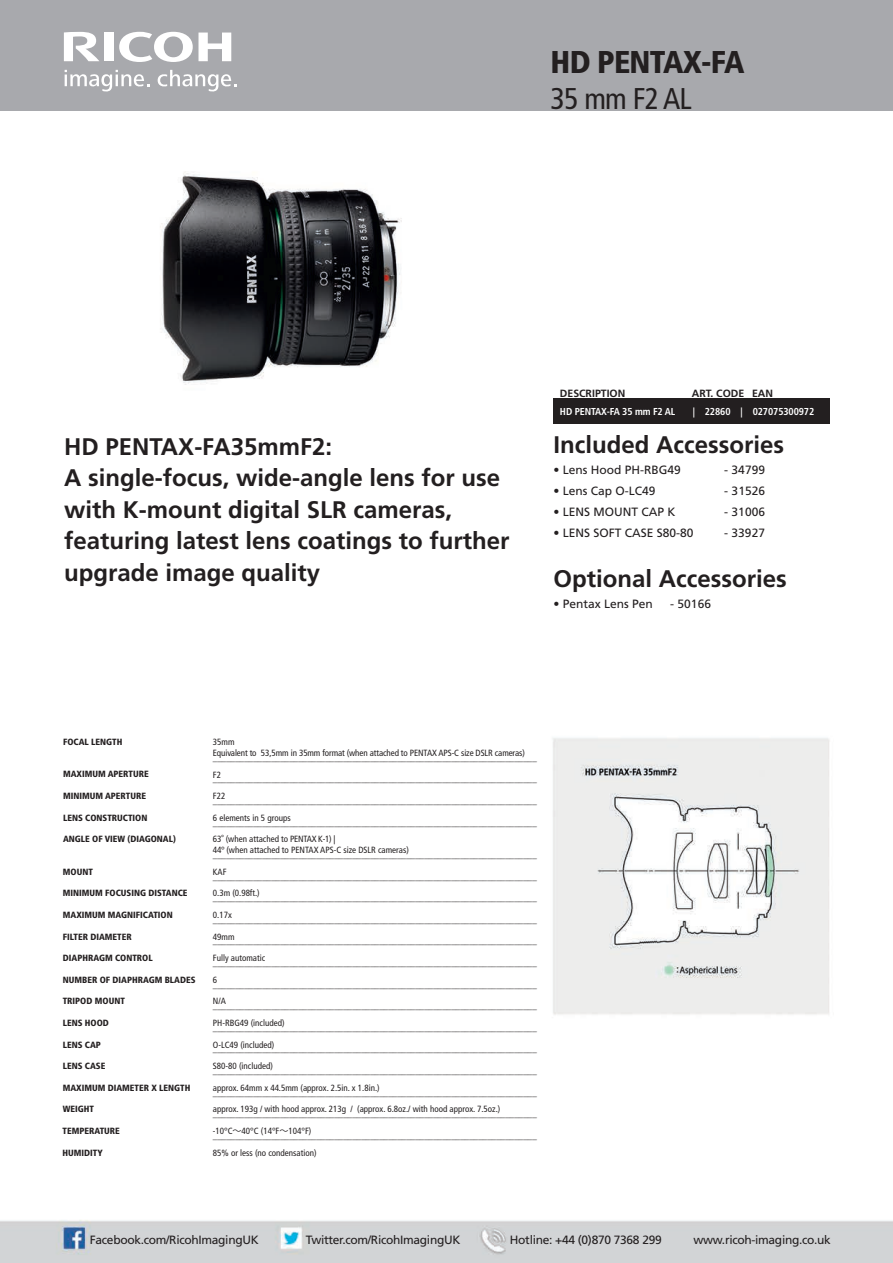
<style>
.page{position:relative;width:893px;height:1263px;background:#fff}
.page>*{position:absolute;margin:0;border:0;box-sizing:border-box;transform-origin:0 0}
.t1{font:900 condensed 31.5px "Frutiger LT Std";letter-spacing:-.025em;color:#231f20}
.t2{font:condensed 30px "Frutiger LT Std";letter-spacing:-.025em;color:#231f20}
.t3{font:700 24px/31.5px "Frutiger LT Std";color:#231f20}
.t4{font:12px "Frutiger LT Std";letter-spacing:-.025em;color:#231f20}
.t5{font:12px "Frutiger LT Std";color:#231f20}
.t6{font:700 10.5px "Frutiger LT Std";color:#231f20}
.t7{font:700 condensed 10.05px "Frutiger LT Std";letter-spacing:-.01em;color:#fff}
.t8{font:condensed 9px/16.8px "Frutiger LT Std";color:#231f20}
.t9{font:900 condensed 9px "Frutiger LT Std";color:#231f20}
.s1{font-family:"Koz Go Pr 6 N";font-stretch:normal}
</style>
<div class="page">
<img style="left:0;top:171px;width:893px;height:1092px">
<div style="left:553px;top:398px;width:276px;height:25px;background:#231f20"></div>
<div style="left:0;top:0;width:893px;height:111px;background:#a8a9ad"></div>
<svg style="left:119px;top:32px;width:112px;height:30px"></svg>
<div style="left:104px;top:33px;width:10px;height:28px;background:#fff"></div>
<svg style="left:64px;top:32px;width:35px;height:29px"></svg>
<svg style="left:65px;top:70px;width:84px;height:22px"></svg>
<svg style="left:158px;top:70px;width:79px;height:22px"></svg>
<h1 class="t1" style="left:551px;top:43px;width:195px">HD PENTAX-FA</h1>
<h2 class="t2" style="left:551px;top:81px;width:143px">35 mm F2 AL</h2>
<p class="t6" style="left:560px;top:387px;width:67px">DESCRIPTION</p>
<p class="t6" style="left:692px;top:387px;width:82px">ART. CODE EAN</p>
<h3 class="t3" style="left:64px;top:431px;width:447px">HD PENTAX-FA35mmF2:<br>A single-focus, wide-angle lens for use with K-mount digital SLR cameras, featuring latest lens coatings to further upgrade image quality</h3>
<p class="t7" style="left:560px;top:405px;width:117px">HD PENTAX-FA 35 mm F2 AL</p>
<p class="t7" style="left:693px;top:405px;width:123px">| 22860 | 027075300972</p>
<h3 class="t3" style="left:554px;top:429px;width:232px">Included Accessories</h3>
<h3 class="t5" style="left:554px;top:463px;width:129px">• Lens Hood PH-RBG49</h3>
<h3 class="t4" style="left:724px;top:463px;width:42px">- 34799</h3>
<h3 class="t5" style="left:554px;top:484px;width:104px">• Lens Cap O-LC49</h3>
<h3 class="t4" style="left:724px;top:484px;width:42px">- 31526</h3>
<h3 class="t5" style="left:553px;top:505px;width:124px">• LENS MOUNT CAP K</h3>
<h3 class="t4" style="left:724px;top:505px;width:42px">- 31006</h3>
<h3 class="t5" style="left:553px;top:526px;width:142px">• LENS SOFT CASE S80-80</h3>
<h3 class="t4" style="left:724px;top:526px;width:42px">- 33927</h3>
<h3 class="t3" style="left:553px;top:563px;width:235px">Optional Accessories</h3>
<h3 class="t5" style="left:553px;top:597px;width:101px">• Pentax Lens Pen</h3>
<h3 class="t4" style="left:670px;top:597px;width:42px">- 50166</h3>
<p class="t9" style="left:63px;top:736px;width:61px">FOCAL LENGTH</p>
<p class="t9" style="left:63px;top:769px;width:87px">MAXIMUM APERTURE</p>
<p class="t9" style="left:63px;top:790px;width:85px">MINIMUM APERTURE</p>
<p class="t9" style="left:63px;top:812px;width:86px">LENS CONSTRUCTION</p>
<p class="t9" style="left:63px;top:834px;width:114px">ANGLE OF VIEW (DIAGONAL)</p>
<p class="t9" style="left:63px;top:866px;width:32px">MOUNT</p>
<p class="t9" style="left:63px;top:888px;width:126px">MINIMUM FOCUSING DISTANCE</p>
<p class="t9" style="left:63px;top:909px;width:111px">MAXIMUM MAGNIFICATION</p>
<p class="t9" style="left:63px;top:931px;width:70px">FILTER DIAMETER</p>
<p class="t9" style="left:63px;top:952px;width:91px">DIAPHRAGM CONTROL</p>
<p class="t9" style="left:63px;top:974px;width:134px">NUMBER OF DIAPHRAGM BLADES</p>
<p class="t9" style="left:63px;top:996px;width:64px">TRIPOD MOUNT</p>
<p class="t9" style="left:63px;top:1017px;width:48px">LENS HOOD</p>
<p class="t9" style="left:63px;top:1039px;width:40px">LENS CAP</p>
<p class="t9" style="left:63px;top:1060px;width:44px">LENS CASE</p>
<p class="t9" style="left:63px;top:1082px;width:129px">MAXIMUM DIAMETER X LENGTH</p>
<p class="t9" style="left:63px;top:1104px;width:33px">WEIGHT</p>
<p class="t9" style="left:63px;top:1125px;width:59px">TEMPERATURE</p>
<p class="t9" style="left:63px;top:1147px;width:42px">HUMIDITY</p>
<p class="t8" style="left:213px;top:737px;width:314px;line-height:10.8px">35mm<br>Equivalent to 53,5mm in 35mm format (when attached to PENTAX APS-C size DSLR cameras)</p>
<p class="t8" style="left:213px;top:749px;width:326px">________________________________________________________________________<br>F2</p>
<p class="t8" style="left:213px;top:771px;width:326px">________________________________________________________________________<br>F22</p>
<p class="t8" style="left:213px;top:792px;width:326px">________________________________________________________________________<br>6 elements in 5 groups</p>
<p class="t8" style="left:213px;top:814px;width:326px">________________________________________________________________________<br>63<span class="s1">°</span>(when attached to PENTAX K-1) |</p>
<p class="t8" style="left:213px;top:842px;width:198px">44° (when attached to PENTAX APS-C size DSLR cameras)</p>
<p class="t8" style="left:213px;top:846px;width:326px">________________________________________________________________________<br>KAF</p>
<p class="t8" style="left:213px;top:868px;width:326px">________________________________________________________________________<br>0.3m (0.98ft.)</p>
<p class="t8" style="left:213px;top:890px;width:326px">________________________________________________________________________<br>0.17x</p>
<p class="t8" style="left:213px;top:911px;width:326px">________________________________________________________________________<br>49mm</p>
<p class="t8" style="left:213px;top:933px;width:326px">________________________________________________________________________<br>Fully automatic</p>
<p class="t8" style="left:213px;top:954px;width:326px">________________________________________________________________________<br>6</p>
<p class="t8" style="left:213px;top:976px;width:326px">________________________________________________________________________<br>N/A</p>
<p class="t8" style="left:213px;top:998px;width:326px">________________________________________________________________________<br>PH-RBG49 (included)</p>
<p class="t8" style="left:213px;top:1019px;width:326px">________________________________________________________________________<br>O-LC49 (included)</p>
<p class="t8" style="left:213px;top:1041px;width:326px">________________________________________________________________________<br>S80-80 (included)</p>
<p class="t8" style="left:213px;top:1062px;width:326px">________________________________________________________________________ approx. 64mm x 44.5mm (approx. 2.5in. x 1.8in.)</p>
<p class="t8" style="left:213px;top:1084px;width:326px">________________________________________________________________________ approx. 193g / with hood approx. 213g / (approx. 6.8oz./ with hood approx. 7.5oz.)</p>
<p class="t8" style="left:213px;top:1106px;width:326px">________________________________________________________________________ -10°C<span class="s1">～</span>40°C (14°F<span class="s1">～</span>104°F)</p>
<p class="t8" style="left:213px;top:1127px;width:326px">________________________________________________________________________<br>85% or less (no condensation)</p>
<h3 class="t4" style="left:90px;top:1233px;width:170px">Facebook.com/RicohImagingUK</h3>
<h3 class="t4" style="left:306px;top:1233px;width:156px">Twitter.com/RicohImagingUK</h3>
<h3 class="t4" style="left:510px;top:1233px;width:153px">Hotline: +44 (0)870 7368 299</h3>
<h3 class="t4" style="left:693px;top:1233px;width:139px">www.ricoh-imaging.co.uk</h3>
</div>
